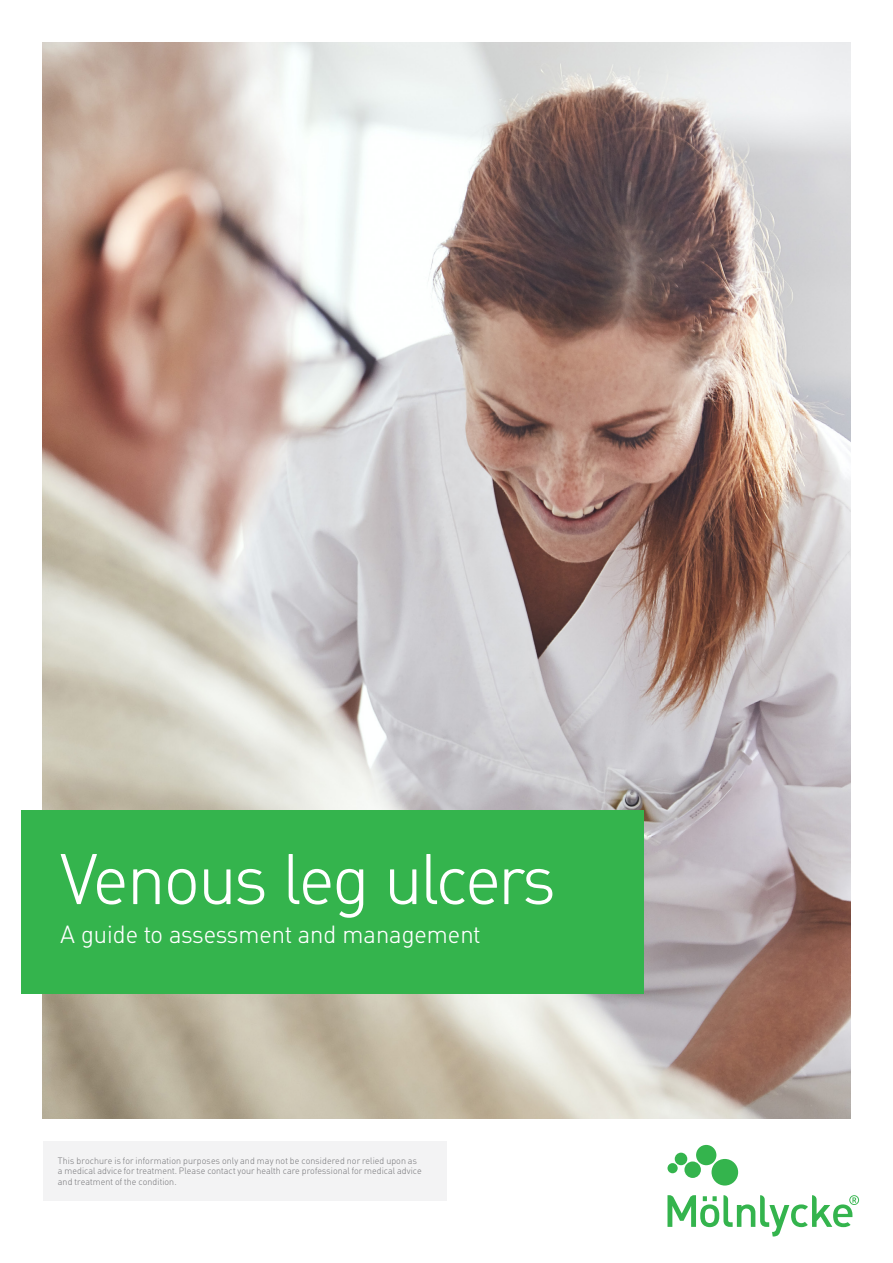
<style>
.page{position:relative;width:893px;height:1263px;background:#fff}
.page>*{position:absolute;margin:0;border:0;box-sizing:border-box;transform-origin:0 0}
.t1{font:300 69px "Molnlycke Din";letter-spacing:-.025em;color:#fff}
.t2{font:300 24px "Molnlycke Din";color:#fff}
.Light_6_5_grey{font:300 9px/10.5px "Molnlycke Din";letter-spacing:.01em;color:#808083}
</style>
<div class="page">
<svg style="left:667px;top:1145px;width:192px;height:91px"></svg>
<img style="left:43px;top:43px;width:807px;height:1075px">
<div style="left:21px;top:810px;width:623px;height:184px;background:#34b44d"></div>
<div style="left:43px;top:1142px;width:403px;height:59px;background:#f3f3f4"></div>
<p class="t1" style="left:61px;top:841px;width:497px">Venous leg ulcers</p>
<p class="t2" style="left:61px;top:920px;width:421px">A guide to assessment and management</p>
<p class="Light_6_5_grey" style="left:58px;top:1155px;width:365px">This brochure is for information purposes only and may not be considered nor relied upon as a medical advice for treatment. Please contact your health care professional for medical advice and treatment of the condition.</p>
</div>
